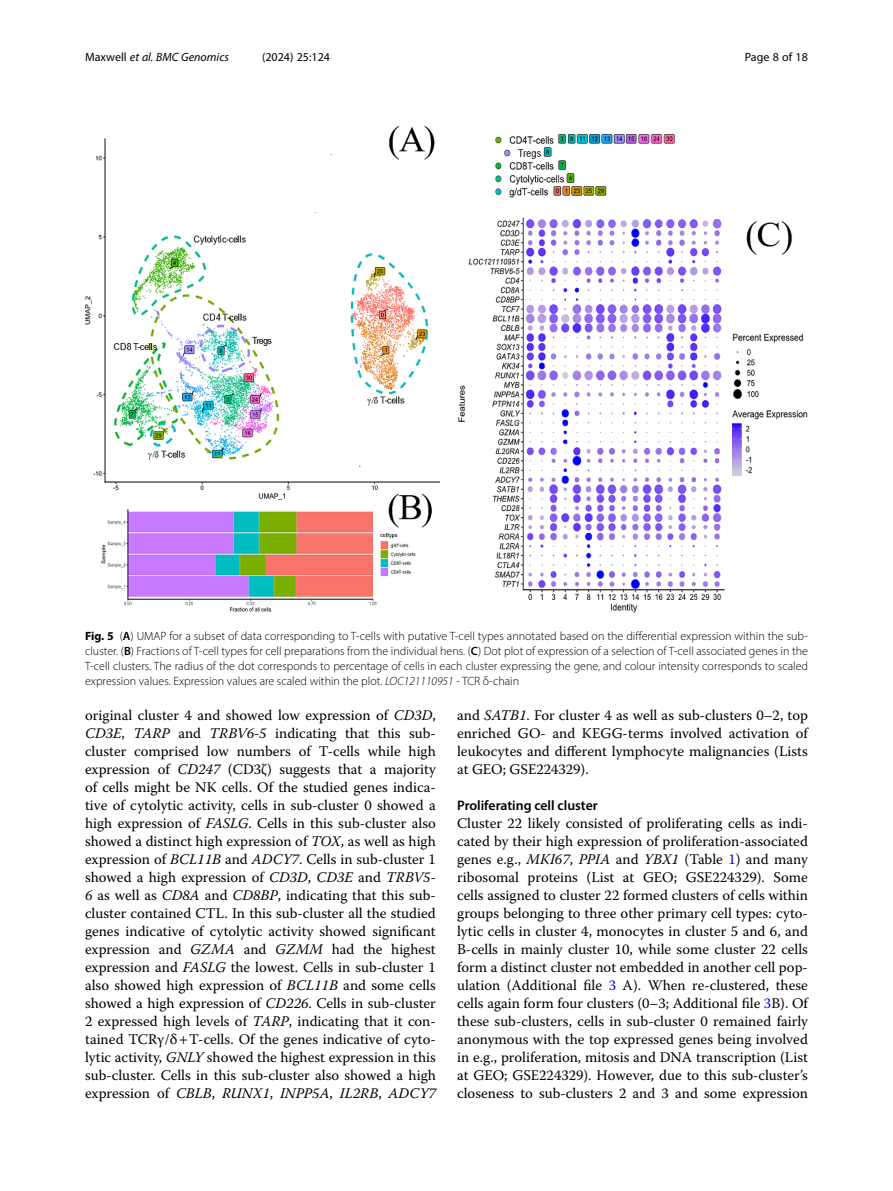
<style>
.page{position:relative;width:893px;height:1191px;background:#fff}
.page>*{position:absolute;margin:0;border:0;box-sizing:border-box;transform-origin:0 0}
.Body_Text{font:14.7px/18px "Warnock Pro";color:#000;text-align:justify}
.Head_2{font:600 13.8px "Myriad Pro";color:#000}
.Figure_Caption{font:300 12px/15px "Myriad Pro";color:#000;text-align:justify}
.t1{font:italic 12px "Myriad Pro";color:#000}
.t2{font:12px "Myriad Pro";color:#000}
.s1{font-style:normal}
.s2{font-weight:700}
.s3{font-weight:600}
.s4{font-style:italic}
.s5{color:#00f}
</style>
<div class="page">
<img style="left:85px;top:126px;width:723px;height:486px">
<p class="t1" style="left:85px;top:50px;width:145px"><span class="s1">Maxwell</span> et al. BMC Genomics</p>
<p class="t2" style="left:262px;top:50px;width:70px">(2024) 25:124</p>
<p class="t2" style="left:745px;top:50px;width:65px">Page 8 of 18</p>
<p class="Figure_Caption" style="left:85px;top:628px;width:724px"><span class="s2">Fig. 5</span> (<span class="s3">A</span>) UMAP for a subset of data corresponding to T-cells with putative T-cell types annotated based on the differential expression within the sub&shy;cluster. (<span class="s3">B</span>) Fractions of T-cell types for cell preparations from the individual hens. (<span class="s3">C</span>) Dot plot of expression of a selection of T-cell associated genes in the T-cell clusters. The radius of the dot corresponds to percentage of cells in each cluster expressing the gene, and colour intensity corresponds to scaled expression values. Expression values are scaled within the plot. <span class="s4">LOC121110951</span> - TCR δ-chain</p>
<p class="Body_Text" style="left:85px;top:706px;width:352px">original cluster 4 and showed low expression of <span class="s4">CD3D</span>, <span class="s4">CD3E</span>, <span class="s4">TARP</span> and <span class="s4">TRBV6-5</span> indicating that this sub&shy;cluster comprised low numbers of T-cells while high expression of <span class="s4">CD247</span> (CD3ζ) suggests that a majority of cells might be NK cells. Of the studied genes indica&shy;tive of cytolytic activity, cells in sub-cluster 0 showed a high expression of <span class="s4">FASLG</span>. Cells in this sub-cluster also showed a distinct high expression of <span class="s4">TOX</span>, as well as high expression of <span class="s4">BCL11B</span> and <span class="s4">ADCY7</span>. Cells in sub-cluster 1 showed a high expression of <span class="s4">CD3D</span>, <span class="s4">CD3E</span> and <span class="s4">TRBV5- 6</span> as well as <span class="s4">CD8A</span> and <span class="s4">CD8BP</span>, indicating that this sub&shy;cluster contained CTL. In this sub-cluster all the studied genes indicative of cytolytic activity showed significant expression and <span class="s4">GZMA</span> and <span class="s4">GZMM</span> had the highest expression and <span class="s4">FASLG</span> the lowest. Cells in sub-cluster 1 also showed high expression of <span class="s4">BCL11B</span> and some cells showed a high expression of <span class="s4">CD226</span>. Cells in sub-cluster 2 expressed high levels of <span class="s4">TARP</span>, indicating that it con&shy;tained TCRγ/δ T-cells. Of the genes indicative of cyto&shy;lytic activity, <span class="s4">GNLY</span> showed the highest expression in this sub-cluster. Cells in this sub-cluster also showed a high expression of <span class="s4">CBLB</span>, <span class="s4">RUNX1</span>, <span class="s4">INPP5A</span>, <span class="s4">IL2RB</span>, <span class="s4">ADCY7</span></p>
<p class="Body_Text" style="left:457px;top:706px;width:352px">and <span class="s4">SATB1</span>. For cluster 4 as well as sub-clusters 0–2, top enriched GO- and KEGG-terms involved activation of leukocytes and different lymphocyte malignancies (Lists at GEO; GSE224329).</p>
<p class="Head_2" style="left:457px;top:797px;width:142px">Proliferating cell cluster</p>
<p class="Body_Text" style="left:457px;top:814px;width:352px">Cluster 22 likely consisted of proliferating cells as indi&shy;cated by their high expression of proliferation-associated genes e.g., <span class="s4">MKI67</span>, <span class="s4">PPIA</span> and <span class="s4">YBX1</span> (Table <span class="s5">1</span>) and many ribosomal proteins (List at GEO; GSE224329). Some cells assigned to cluster 22 formed clusters of cells within groups belonging to three other primary cell types: cyto&shy;lytic cells in cluster 4, monocytes in cluster 5 and 6, and B-cells in mainly cluster 10, while some cluster 22 cells form a distinct cluster not embedded in another cell pop&shy;ulation (Additional file <span class="s5">3</span> A). When re-clustered, these cells again form four clusters (0–3; Additional file <span class="s5">3</span>B). Of these sub-clusters, cells in sub-cluster 0 remained fairly anonymous with the top expressed genes being involved in e.g., proliferation, mitosis and DNA transcription (List at GEO; GSE224329). However, due to this sub-cluster’s closeness to sub-clusters 2 and 3 and some expression</p>
</div>
